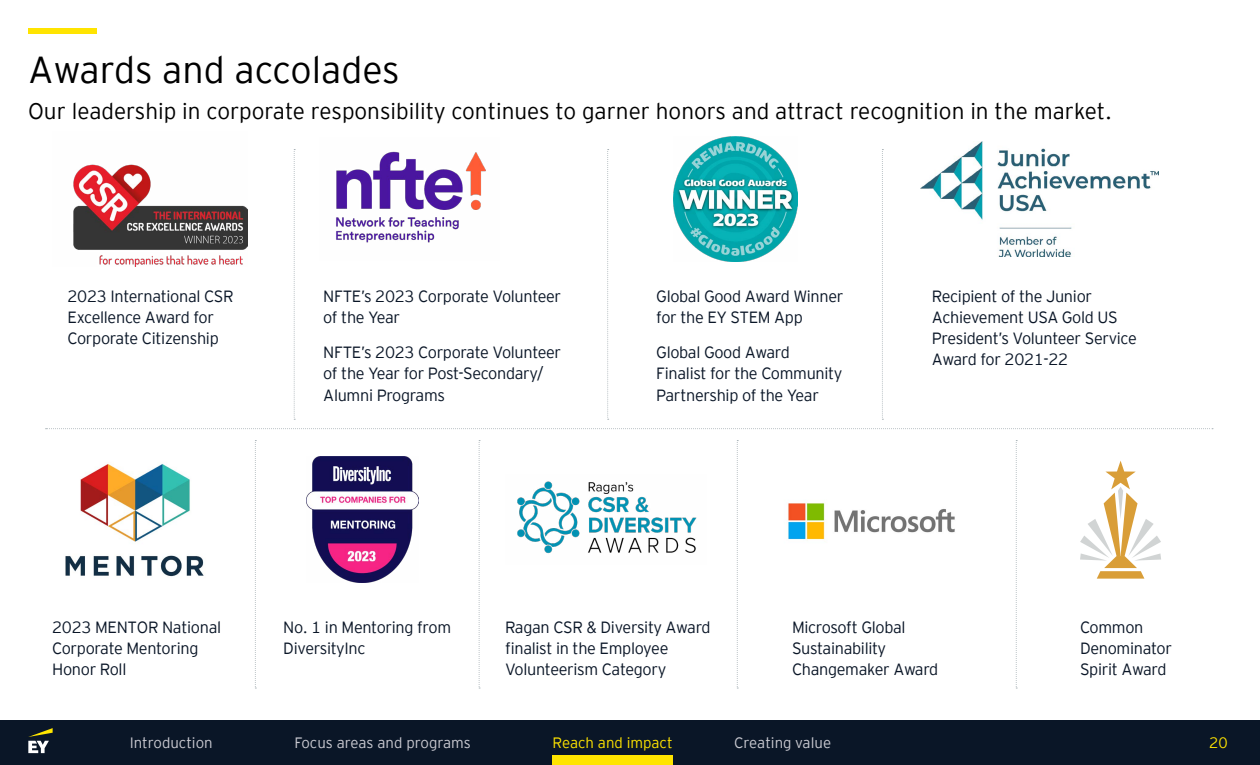
<style>
.page{position:relative;width:1260px;height:765px;background:#fff}
.page>*{position:absolute;margin:0;border:0;box-sizing:border-box;transform-origin:0 0}
.t1{font:300 37.5px "EY Interstate";color:#000}
.t2{font:300 22.5px "EY Interstate";color:#000}
.t3{font:300 16.25px/21.2px "EY Interstate";letter-spacing:-.02em;color:#0a1627}
.t4{font:300 15px "EY Interstate";color:#cacad1}
.t5{font:300 15px "EY Interstate";color:#ffe400}
</style>
<div class="page">
<div style="left:28px;top:28px;width:69px;height:6px;background:#ffe400"></div>
<img style="left:921px;top:142px;width:237px;height:114px">
<img style="left:336px;top:151px;width:150px;height:92px">
<img style="left:65px;top:463px;width:139px;height:114px">
<img style="left:73px;top:164px;width:175px;height:103px">
<img style="left:673px;top:137px;width:125px;height:124px">
<img style="left:307px;top:457px;width:112px;height:125px">
<img style="left:517px;top:481px;width:180px;height:73px">
<img style="left:788px;top:503px;width:167px;height:37px">
<svg style="left:1080px;top:461px;width:81px;height:118px"></svg>
<svg style="left:294px;top:149px;width:1px;height:271px"></svg>
<svg style="left:255px;top:440px;width:1px;height:249px"></svg>
<svg style="left:46px;top:428px;width:1167px;height:1px"></svg>
<svg style="left:479px;top:440px;width:1px;height:249px"></svg>
<svg style="left:737px;top:440px;width:1px;height:249px"></svg>
<svg style="left:1016px;top:440px;width:1px;height:249px"></svg>
<svg style="left:607px;top:149px;width:2px;height:271px"></svg>
<svg style="left:882px;top:149px;width:1px;height:271px"></svg>
<div style="left:0;top:720px;width:1260px;height:45px;background:#0a1627"></div>
<svg style="left:28px;top:728px;width:25px;height:25px"></svg>
<div style="left:553px;top:756px;width:120px;height:9px;background:#ffe400"></div>
<h1 class="t1" style="left:28px;top:43px;width:373px">Awards and accolades</h1>
<h2 class="t2" style="left:28px;top:95px;width:1085px">Our leadership in corporate responsibility continues to garner honors and attract recognition in the market.</h2>
<p class="t3" style="left:68px;top:284px;width:168px">2023 International CSR<br>Excellence Award for<br>Corporate Citizenship</p>
<p class="t3" style="left:323px;top:284px;width:239px">NFTE’s 2023 Corporate Volunteer of the Year</p>
<p class="t3" style="left:323px;top:341px;width:239px">NFTE’s 2023 Corporate Volunteer of the Year for Post-Secondary/<br>Alumni Programs</p>
<p class="t3" style="left:656px;top:284px;width:189px">Global Good Award Winner for the EY STEM App</p>
<p class="t3" style="left:656px;top:341px;width:188px">Global Good Award<br>Finalist for the Community<br>Partnership of the Year</p>
<p class="t3" style="left:932px;top:284px;width:207px">Recipient of the Junior<br>Achievement USA Gold US<br>President’s Volunteer Service<br>Award for 2021-22</p>
<p class="t3" style="left:792px;top:615px;width:148px">Microsoft Global<br>Sustainability<br>Changemaker Award</p>
<p class="t3" style="left:52px;top:615px;width:171px">2023 MENTOR National<br>Corporate Mentoring<br>Honor Roll</p>
<p class="t3" style="left:283px;top:615px;width:169px">No. 1 in Mentoring from<br>DiversityInc</p>
<p class="t3" style="left:505px;top:615px;width:207px">Ragan CSR &amp; Diversity Award finalist in the Employee<br>Volunteerism Category</p>
<p class="t3" style="left:1080px;top:615px;width:94px">Common<br>Denominator<br>Spirit Award</p>
<p class="t4" style="left:130px;top:732px;width:85px">Introduction</p>
<p class="t4" style="left:294px;top:732px;width:178px">Focus areas and programs</p>
<p class="t5" style="left:553px;top:732px;width:122px">Reach and impact</p>
<p class="t4" style="left:734px;top:732px;width:98px">Creating value</p>
<p class="t5" style="left:1209px;top:732px;width:20px">20</p>
</div>
